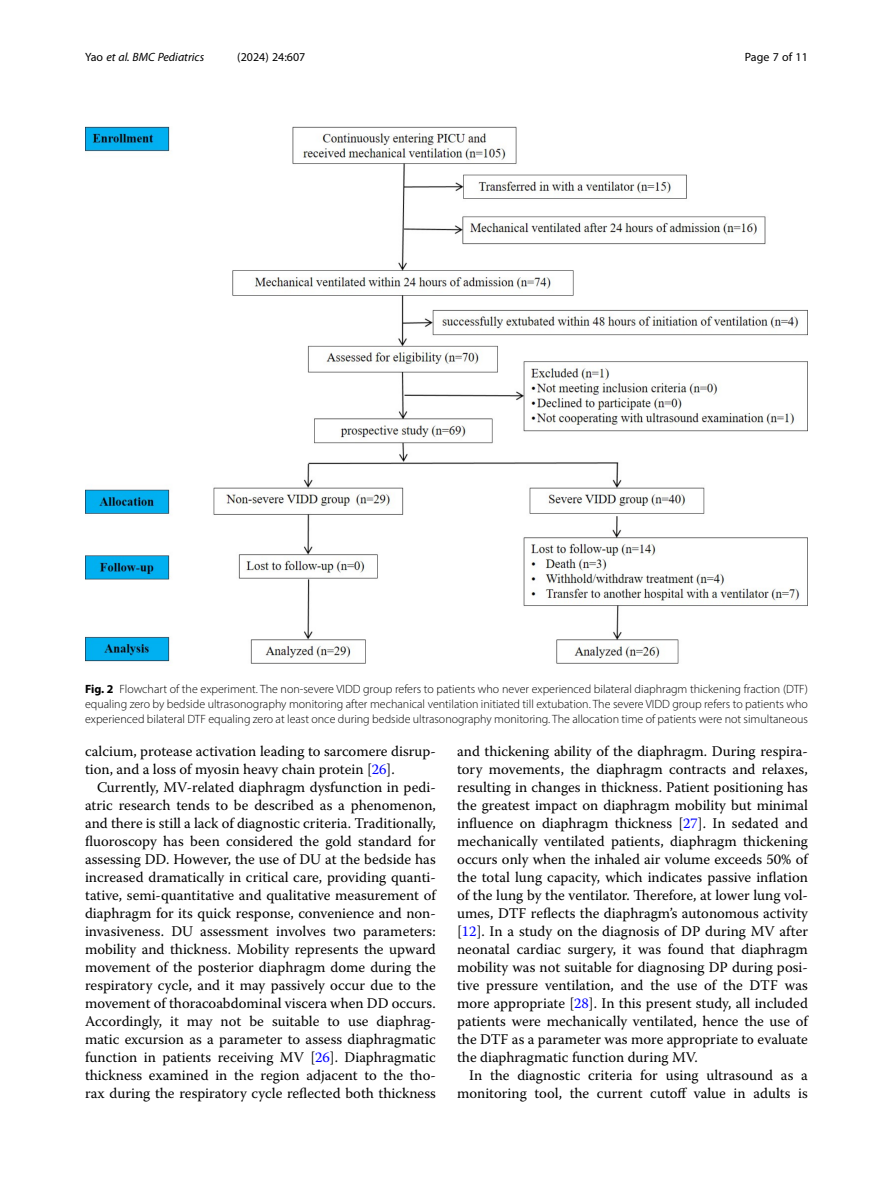
<style>
.page{position:relative;width:893px;height:1191px;background:#fff}
.page>*{position:absolute;margin:0;border:0;box-sizing:border-box;transform-origin:0 0}
.Body_Text_Indent{font:14.7px/18px "Warnock Pro";color:#000;text-align:justify}
.Body_Text{font:14.7px/18px "Warnock Pro";color:#000}
.Figure_Caption{font:300 12px/15px "Myriad Pro";color:#000;text-align:justify}
.t1{font:italic 12px "Myriad Pro";color:#000}
.t2{font:12px "Myriad Pro";color:#000}
.s1{font-style:normal}
.s2{font-weight:700}
.s3{color:#00f}
</style>
<div class="page">
<img style="left:85px;top:126px;width:723px;height:538px">
<p class="t1" style="left:85px;top:50px;width:121px"><span class="s1">Yao</span> et al. BMC Pediatrics</p>
<p class="t2" style="left:237px;top:50px;width:70px">(2024) 24:607</p>
<p class="t2" style="left:745px;top:50px;width:65px">Page 7 of 11</p>
<p class="Figure_Caption" style="left:85px;top:681px;width:724px"><span class="s2">Fig. 2</span> Flowchart of the experiment. The non-severe VIDD group refers to patients who never experienced bilateral diaphragm thickening fraction (DTF) equaling zero by bedside ultrasonography monitoring after mechanical ventilation initiated till extubation. The severe VIDD group refers to patients who experienced bilateral DTF equaling zero at least once during bedside ultrasonography monitoring. The allocation time of patients were not simultaneous</p>
<p class="Body_Text" style="left:85px;top:742px;width:352px">calcium, protease activation leading to sarcomere disrup&shy;tion, and a loss of myosin heavy chain protein [<span class="s3">26</span>].</p>
<p class="Body_Text_Indent" style="left:85px;top:778px;width:352px;text-indent:12px">Currently, MV-related diaphragm dysfunction in pedi&shy;atric research tends to be described as a phenomenon, and there is still a lack of diagnostic criteria. Traditionally, fluoroscopy has been considered the gold standard for assessing DD. However, the use of DU at the bedside has increased dramatically in critical care, providing quanti&shy;tative, semi-quantitative and qualitative measurement of diaphragm for its quick response, convenience and non&shy;invasiveness. DU assessment involves two parameters: mobility and thickness. Mobility represents the upward movement of the posterior diaphragm dome during the respiratory cycle, and it may passively occur due to the movement of thoracoabdominal viscera when DD occurs.<br>Accordingly, it may not be suitable to use diaphrag&shy;matic excursion as a parameter to assess diaphragmatic function in patients receiving MV [<span class="s3">26</span>]. Diaphragmatic thickness examined in the region adjacent to the tho&shy;rax during the respiratory cycle reflected both thickness</p>
<p class="Body_Text_Indent" style="left:457px;top:742px;width:352px">and thickening ability of the diaphragm. During respira&shy;tory movements, the diaphragm contracts and relaxes, resulting in changes in thickness. Patient positioning has the greatest impact on diaphragm mobility but minimal influence on diaphragm thickness [<span class="s3">27</span>]. In sedated and mechanically ventilated patients, diaphragm thickening occurs only when the inhaled air volume exceeds 50% of the total lung capacity, which indicates passive inflation of the lung by the ventilator. Therefore, at lower lung vol&shy;umes, DTF reflects the diaphragm’s autonomous activity [<span class="s3">12</span>]. In a study on the diagnosis of DP during MV after neonatal cardiac surgery, it was found that diaphragm mobility was not suitable for diagnosing DP during posi&shy;tive pressure ventilation, and the use of the DTF was more appropriate [<span class="s3">28</span>]. In this present study, all included patients were mechanically ventilated, hence the use of the DTF as a parameter was more appropriate to evaluate the diaphragmatic function during MV.</p>
<p class="Body_Text_Indent" style="left:457px;top:1066px;width:352px;text-align:right">In the diagnostic criteria for using ultrasound as a monitoring tool, the current cutoff value in adults is</p>
</div>
